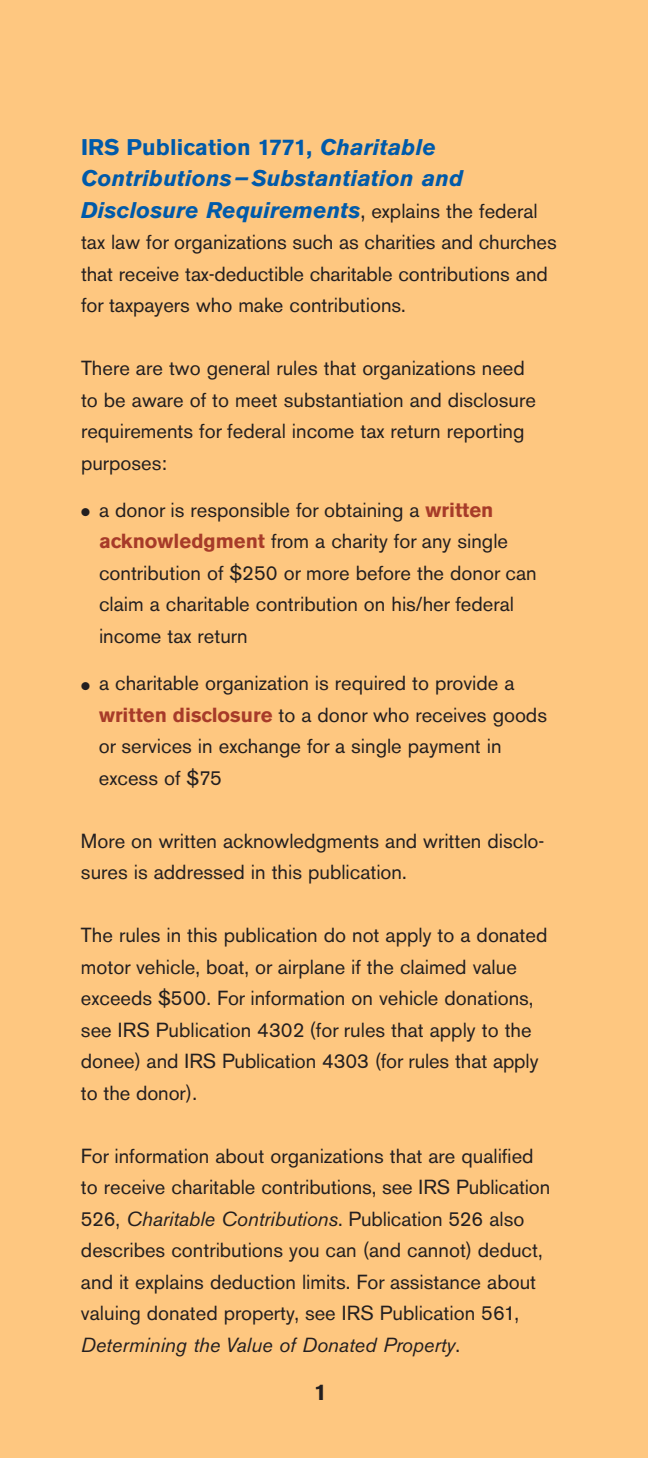
<style>
.page{position:relative;width:648px;height:1458px;background:#fec780}
.page>*{position:absolute;margin:0;border:0;box-sizing:border-box;transform-origin:0 0}
.t1{font:italic 700 22.5px/31.5px "Akzidenz Grotesk BQ";letter-spacing:.005em;color:#005aaa}
.t2{font:700 22.5px "Akzidenz Grotesk BQ";color:#231f20}
.t3{font:20.25px/31.5px "Akzidenz Grotesk BQ";color:#231f20}
.s1{font-style:normal}
.s2{font-weight:400;font-style:normal;color:#231f20}
.s3{font-weight:400;font-style:normal;font-size:20.25px;color:#231f20}
.s4{font-weight:700;color:#a73b29}
.s5{font-style:italic}
</style>
<div class="page">
<p class="t1" style="left:81px;top:133px;width:458px"><span class="s1">IRS Publication 1771,</span> Charitable<br>Contributions—Substantiation and<br>Disclosure Requirements<span class="s2">,</span> <span class="s3">explains the federal</span></p>
<p class="t3" style="left:81px;top:228px;width:477px">tax law for organizations such as charities and churches that receive tax-deductible charitable contributions and for taxpayers who make contributions.</p>
<p class="t3" style="left:81px;top:354px;width:456px">There are two general rules that organizations need to be aware of to meet substantiation and disclosure requirements for federal income tax return reporting purposes:</p>
<p class="t3" style="left:99px;top:496px;width:439px;text-indent:-18px">● a donor is responsible for obtaining a <span class="s4">written acknowledgment</span> from a charity for any single contribution of $250 or more before the donor can claim a charitable contribution on his/her federal income tax return</p>
<p class="t3" style="left:99px;top:669px;width:450px;text-indent:-18px">● a charitable organization is required to provide a <span class="s4">written disclosure</span> to a donor who receives goods or services in exchange for a single payment in excess of $75</p>
<p class="t3" style="left:81px;top:827px;width:465px">More on written acknowledgments and written disclo&shy;sures is addressed in this publication.</p>
<p class="t3" style="left:81px;top:921px;width:468px">The rules in this publication do not apply to a donated motor vehicle, boat, or airplane if the claimed value exceeds $500. For information on vehicle donations, see IRS Publication 4302 (for rules that apply to the donee) and IRS Publication 4303 (for rules that apply to the donor).</p>
<p class="t3" style="left:81px;top:1142px;width:471px">For information about organizations that are qualified to receive charitable contributions, see IRS Publication 526, <span class="s5">Charitable Contributions</span>. Publication 526 also describes contributions you can (and cannot) deduct, and it explains deduction limits. For assistance about valuing donated property, see IRS Publication 561, <span class="s5">Determining the Value of Donated Property</span>.</p>
<p class="t2" style="left:314px;top:1384px;width:14px">1</p>
</div>
